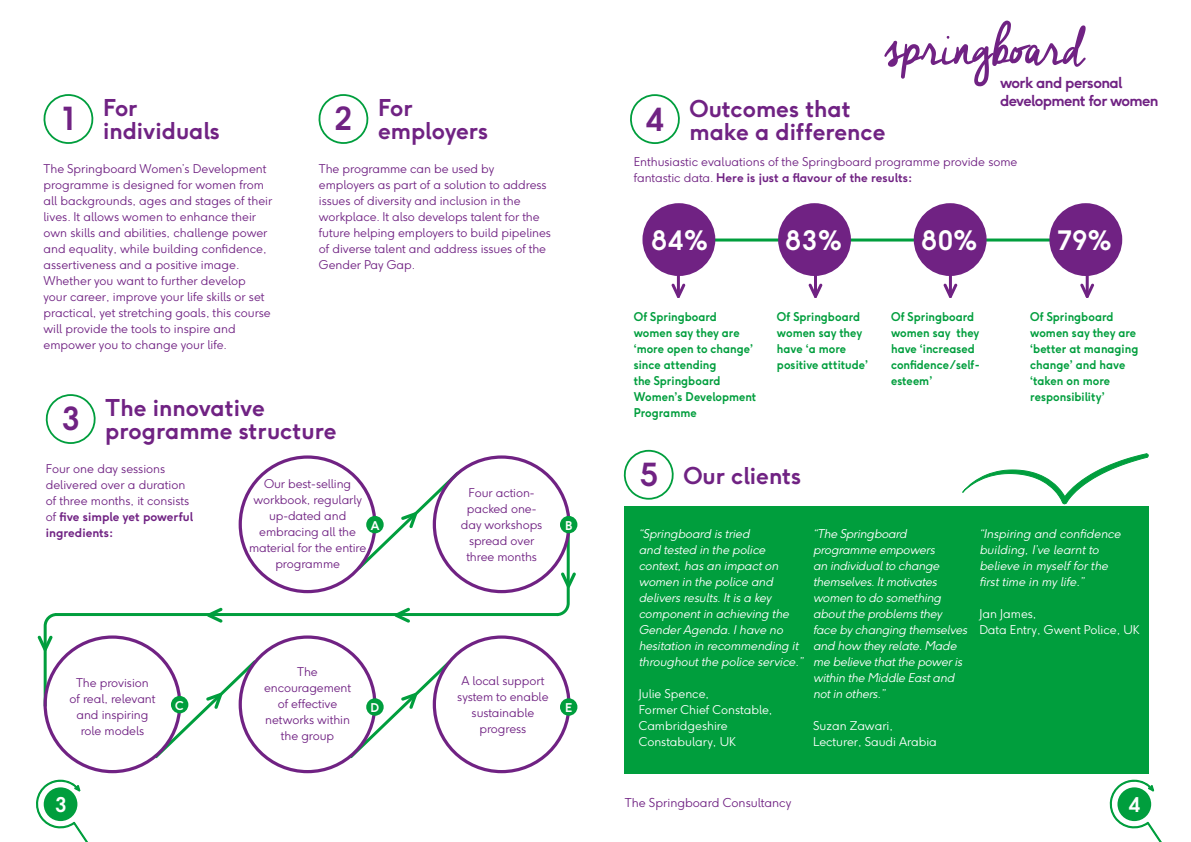
<style>
.page{position:relative;width:1191px;height:842px;background:#fff}
.page>*{position:absolute;margin:0;border:0;box-sizing:border-box;transform-origin:0 0}
.t1{font:66.4px "Cheddar Jack";letter-spacing:-.02em;color:#702283}
.t2{font:700 31.5px "F37 Ginger";color:#702283}
.t3{font:700 26.5px "F37 Ginger";letter-spacing:-.005em;color:#fff}
.t4{font:700 23px/23px "F37 Ginger";color:#702283}
.t5{font:700 20.1px "F37 Ginger";color:#fff}
.t6{font:700 15px/18px "F37 Ginger";letter-spacing:-.04em;color:#702283}
.t7{font:300 12.2px "F37 Ginger";color:#702283}
.t8{font:300 12px/16px "F37 Ginger";letter-spacing:-.005em;color:#702283;text-align:center}
.t9{font:italic 300 12px/16px "F37 Ginger";letter-spacing:-.015em;color:#fff}
.t10{font:700 12px/16px "F37 Ginger";color:#009e3d;scale:.95 1}
.t11{font:300 12px/16px "F37 Ginger";color:#fff}
.t12{font:700 12px "F37 Ginger";color:#fff}
.s1{font-weight:700}
.s2{font-size:31.5px}
</style>
<div class="page">
<svg style="left:43px;top:94px;width:51px;height:50px"></svg>
<svg style="left:318px;top:94px;width:51px;height:50px"></svg>
<svg style="left:623px;top:450px;width:51px;height:50px"></svg>
<div style="left:624px;top:506px;width:524px;height:267px;background:#009e3d"></div>
<svg style="left:962px;top:453px;width:186px;height:52px"></svg>
<svg style="left:630px;top:94px;width:50px;height:50px"></svg>
<svg style="left:715px;top:238px;width:334px;height:4px"></svg>
<div style="left:1049px;top:203px;width:73px;height:73px;background:#702283;border-radius:50%"></div>
<svg style="left:1080px;top:275px;width:14px;height:23px"></svg>
<div style="left:778px;top:203px;width:73px;height:73px;background:#702283;border-radius:50%"></div>
<div style="left:913px;top:203px;width:73px;height:73px;background:#702283;border-radius:50%"></div>
<svg style="left:943px;top:275px;width:14px;height:23px"></svg>
<svg style="left:808px;top:275px;width:14px;height:23px"></svg>
<div style="left:642px;top:203px;width:73px;height:73px;background:#702283;border-radius:50%"></div>
<svg style="left:671px;top:275px;width:14px;height:23px"></svg>
<svg style="left:1109px;top:779px;width:53px;height:63px"></svg>
<div style="left:1117px;top:787px;width:34px;height:34px;background:#009e3d;border-radius:50%"></div>
<svg style="left:36px;top:779px;width:52px;height:63px"></svg>
<div style="left:44px;top:787px;width:33px;height:34px;background:#009e3d;border-radius:50%"></div>
<svg style="left:45px;top:394px;width:51px;height:50px"></svg>
<hr style="left:56px;top:613px;width:501px;height:3px;background:#009e3d">
<svg style="left:554px;top:521px;width:22px;height:96px"></svg>
<svg style="left:394px;top:608px;width:16px;height:15px"></svg>
<svg style="left:152px;top:657px;width:107px;height:104px"></svg>
<svg style="left:347px;top:657px;width:107px;height:104px"></svg>
<svg style="left:355px;top:469px;width:107px;height:103px"></svg>
<svg style="left:207px;top:608px;width:16px;height:15px"></svg>
<svg style="left:38px;top:613px;width:22px;height:96px"></svg>
<div style="left:239px;top:455px;width:137px;height:138px;border:3px solid #702283;border-radius:50%"></div>
<div style="left:366px;top:516px;width:18px;height:17px;background:#009e3d;border-radius:50%"></div>
<div style="left:239px;top:635px;width:137px;height:138px;border:3px solid #702283;border-radius:50%"></div>
<div style="left:366px;top:698px;width:18px;height:18px;background:#009e3d;border-radius:50%"></div>
<div style="left:433px;top:455px;width:137px;height:138px;border:3px solid #702283;border-radius:50%"></div>
<div style="left:560px;top:516px;width:17px;height:17px;background:#009e3d;border-radius:50%"></div>
<div style="left:433px;top:635px;width:137px;height:138px;border:3px solid #702283;border-radius:50%"></div>
<div style="left:560px;top:698px;width:17px;height:18px;background:#009e3d;border-radius:50%"></div>
<div style="left:44px;top:635px;width:137px;height:138px;border:3px solid #702283;border-radius:50%"></div>
<div style="left:171px;top:696px;width:17px;height:17px;background:#009e3d;border-radius:50%"></div>
<h3 class="t4" style="left:103px;top:96px;width:119px">For individuals</h3>
<h3 class="t4" style="left:378px;top:96px;width:112px">For employers</h3>
<h2 class="t2" style="left:63px;top:98px;width:14px">1</h2>
<h2 class="t2" style="left:335px;top:98px;width:19px">2</h2>
<p class="t8" style="left:44px;top:161px;width:230px;text-align:left">The Springboard Women’s Development programme is designed for women from all backgrounds, ages and stages of their lives. It allows women to enhance their own skills and abilities, challenge power and equality, while building confidence, assertiveness and a positive image.<br>Whether you want to further develop your career, improve your life skills or set practical, yet stretching goals, this course will provide the tools to inspire and empower you to change your life.</p>
<p class="t8" style="left:319px;top:161px;width:233px;text-align:left">The programme can be used by employers as part of a solution to address issues of diversity and inclusion in the workplace. It also develops talent for the future helping employers to build pipelines of diverse talent and address issues of the Gender Pay Gap.</p>
<h3 class="t4" style="left:61px;top:396px;width:277px;text-indent:44px">The innovative<br><sup>3</sup> programme structure</h3>
<p class="t8" style="left:46px;top:461px;width:149px;text-align:left">Four one day sessions delivered over a duration of three months, it consists of <span class="s1">five simple yet powerful ingredients:</span></p>
<p class="t8" style="left:249px;top:475px;width:119px">Our best-selling workbook, regularly up-dated and embracing all the material for the entire programme</p>
<p class="t12" style="left:371px;top:517px;width:10px">A</p>
<p class="t8" style="left:461px;top:485px;width:83px">Four action&shy;packed one&shy;day workshops spread over three months</p>
<p class="t12" style="left:565px;top:517px;width:9px">B</p>
<p class="t8" style="left:70px;top:674px;width:87px">The provision of real, relevant and inspiring role models</p>
<p class="t12" style="left:175px;top:697px;width:10px">C</p>
<p class="t8" style="left:264px;top:663px;width:88px">The encouragement of effective networks within the group</p>
<p class="t12" style="left:371px;top:699px;width:10px">D</p>
<p class="t8" style="left:457px;top:673px;width:93px">A local support system to enable sustainable progress</p>
<p class="t12" style="left:565px;top:699px;width:9px">E</p>
<h1 class="t1" style="left:884px;top:10px;width:204px">springboard</h1>
<p class="t6" style="left:1000px;top:73px;width:160px">work and personal development for women</p>
<h3 class="t4" style="left:645px;top:96px;width:241px;text-align:center">Outcomes that<br><sup>4</sup> make a difference</h3>
<p class="t8" style="left:634px;top:154px;width:385px;text-align:left">Enthusiastic evaluations of the Springboard programme provide some fantastic data. <span class="s1">Here is just a flavour of the results:</span></p>
<h3 class="t3" style="left:651px;top:223px;width:59px">84%</h3>
<h3 class="t3" style="left:784px;top:223px;width:59px">83%</h3>
<h3 class="t3" style="left:921px;top:223px;width:58px">80%</h3>
<h3 class="t3" style="left:1057px;top:223px;width:56px">79%</h3>
<p class="t10" style="left:634px;top:309px;width:131px">Of Springboard women say they are ‘more open to change’ since attending<br>the Springboard<br>Women’s Development<br>Programme</p>
<p class="t10" style="left:777px;top:309px;width:97px">Of Springboard women say they have ‘a more positive attitude’</p>
<h3 class="t4" style="left:639px;top:463px;width:163px"><span class="s2">5</span> Our clients</h3>
<p class="t10" style="left:891px;top:309px;width:95px">Of Springboard women say they have ‘increased confidence/self&shy;esteem’</p>
<p class="t10" style="left:1030px;top:309px;width:115px">Of Springboard women say they are ‘better at managing change’ and have ‘taken on more responsibility’</p>
<p class="t9" style="left:639px;top:526px;width:166px">“Springboard is tried<br>and tested in the police context, has an impact on women in the police and delivers results. It is a key component in achieving the<br>Gender Agenda. I have no hesitation in recommending it throughout the police service.”</p>
<p class="t11" style="left:639px;top:686px;width:135px">Julie Spence,<br>Former Chief Constable,<br>Cambridgeshire<br>Constabulary, UK</p>
<p class="t9" style="left:813px;top:526px;width:155px">“The Springboard programme empowers<br>an individual to change themselves. It motivates women to do something about the problems they face by changing themselves and how they relate. Made me believe that the power is within the Middle East and not in others.”</p>
<p class="t11" style="left:813px;top:718px;width:125px">Suzan Zawari,<br>Lecturer, Saudi Arabia</p>
<p class="t9" style="left:979px;top:526px;width:143px">“Inspiring and confidence building, I’ve learnt to believe in myself for the first time in my life.”</p>
<p class="t11" style="left:979px;top:606px;width:162px">Jan James,<br>Data Entry, Gwent Police, UK</p>
<h3 class="t5" style="left:54px;top:791px;width:14px">3</h3>
<h3 class="t5" style="left:1128px;top:791px;width:14px">4</h3>
<p class="t7" style="left:625px;top:795px;width:168px">The Springboard Consultancy</p>
</div>
